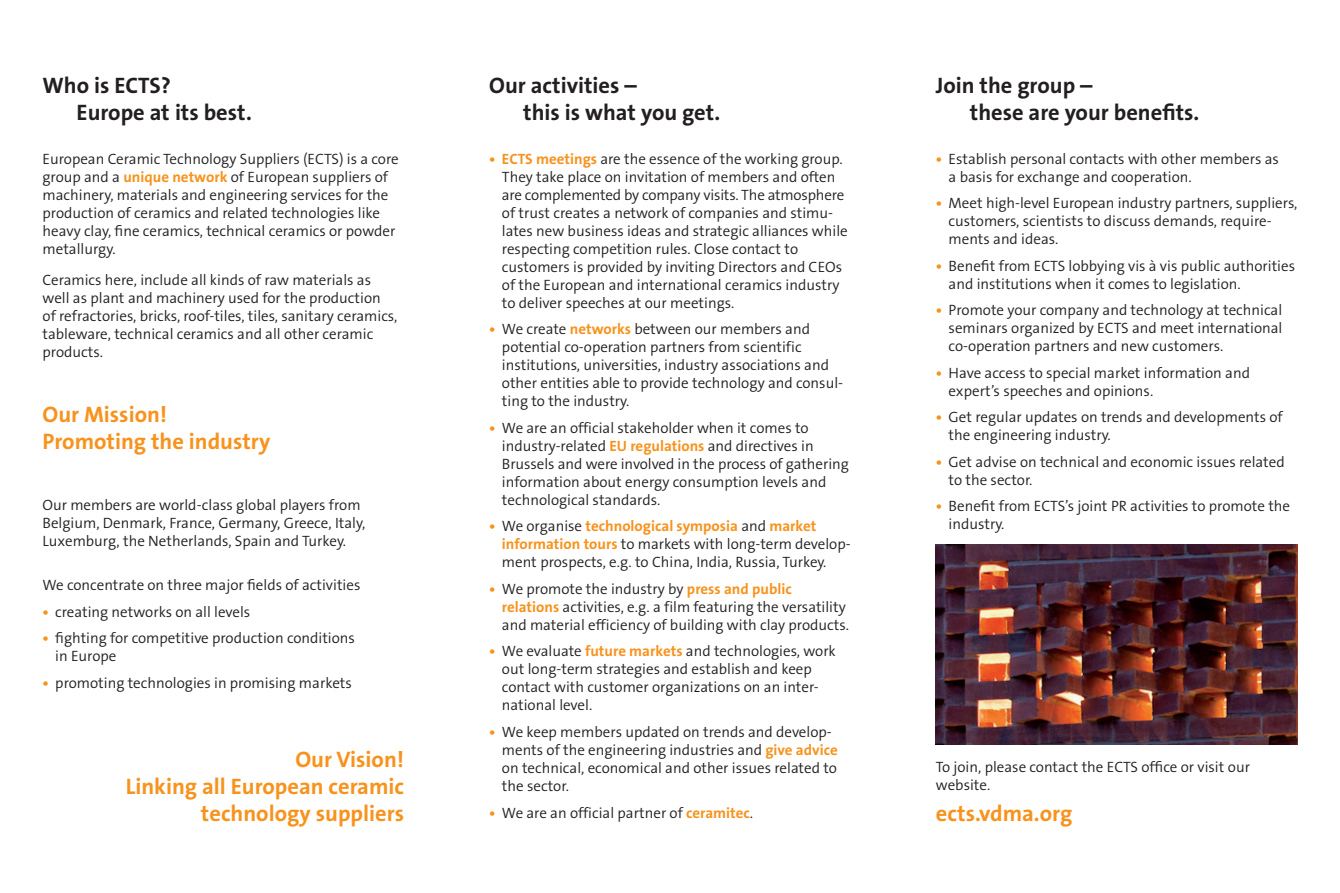
<style>
.page{position:relative;width:1340px;height:893px;background:#fff}
.page>*{position:absolute;margin:0;border:0;box-sizing:border-box;transform-origin:0 0}
.t1{font:700 22.5px/27px "The Sans B7";color:#f7931d}
.t2{font:700 22.5px/27px "The Sans B7";color:#231f20}
.t3{font:300 15px/18px "The Sans B4";color:#231f20}
.t4{font:700 15px "The Sans B7";color:#f7931d}
.s1{font-family:"The Sans B7";font-weight:700;color:#f7931d}
.s2{font-family:"The Sans B4";font-weight:300;color:#231f20}
</style>
<div class="page">
<img style="left:935px;top:544px;width:362px;height:200px">
<h1 class="t2" style="left:77px;top:73px;width:177px;text-indent:-34px">Who is ECTS?<br>Europe at its best.</h1>
<p class="t3" style="left:43px;top:150px;width:357px">European Ceramic Technology Suppliers (ECTS) is a core group and a <span class="s1">unique network</span> of European suppliers of machinery, materials and engineering services for the production of ceramics and related technologies like heavy clay, fine ceramics, technical ceramics or powder metallurgy.</p>
<p class="t3" style="left:43px;top:271px;width:356px">Ceramics here, include all kinds of raw materials as well as plant and machinery used for the production of refractories, bricks, roof-tiles, tiles, sanitary ceramics, tableware, technical ceramics and all other ceramic products.</p>
<h1 class="t1" style="left:43px;top:402px;width:229px">Our Mission!<br>Promoting the industry</h1>
<p class="t3" style="left:43px;top:497px;width:324px">Our members are world-class global players from<br>Belgium, Denmark, France, Germany, Greece, Italy,<br>Luxemburg, the Netherlands, Spain and Turkey.</p>
<p class="t3" style="left:43px;top:576px;width:319px">We concentrate on three major fields of activities</p>
<p class="t3" style="left:43px;top:603px;width:209px"><span class="s1">•</span> creating networks on all levels</p>
<p class="t3" style="left:55px;top:629px;width:301px;text-indent:-13px"><span class="s1">•</span> fighting for competitive production conditions in Europe</p>
<p class="t3" style="left:43px;top:674px;width:311px"><span class="s1">•</span> promoting technologies in promising markets</p>
<h1 class="t1" style="left:126px;top:746px;width:280px;text-align:right">Our Vision!<br>Linking all European ceramic technology suppliers</h1>
<h1 class="t2" style="left:523px;top:73px;width:199px;text-indent:-34px">Our activities –<br>this is what you get.</h1>
<p class="t3" style="left:502px;top:150px;width:347px;text-indent:-13px"><span class="s1">• ECTS meetings</span> are the essence of the working group.<br>They take place on invitation of members and often are complemented by company visits. The atmosphere of trust creates a network of companies and stimu&shy;lates new business ideas and strategic alliances while respecting competition rules. Close contact to customers is provided by inviting Directors and CEOs of the European and international ceramics industry to deliver speeches at our meetings.</p>
<p class="t3" style="left:502px;top:321px;width:343px;text-indent:-13px"><span class="s1">•</span> We create <span class="s1">networks</span> between our members and potential co-operation partners from scientific institutions, universities, industry associations and other entities able to provide technology and consul&shy;ting to the industry.</p>
<p class="t3" style="left:502px;top:419px;width:348px;text-indent:-13px"><span class="s1">•</span> We are an official stakeholder when it comes to industry-related <span class="s1">EU regulations</span> and directives in Brussels and were involved in the process of gathering information about energy consumption levels and technological standards.</p>
<p class="t4" style="left:489px;top:518px;width:329px">• <span class="s2">We organise</span> technological symposia <span class="s2">and</span> market</p>
<p class="t3" style="left:502px;top:536px;width:350px"><span class="s1">information tours</span> to markets with long-term develop&shy;ment prospects, e.g. to China, India, Russia, Turkey.</p>
<p class="t3" style="left:502px;top:580px;width:349px;text-indent:-13px"><span class="s1">•</span> We promote the industry by <span class="s1">press and public relations</span> activities, e.g. a film featuring the versatility and material efficiency of building with clay products.</p>
<p class="t3" style="left:502px;top:643px;width:335px;text-indent:-13px"><span class="s1">•</span> We evaluate <span class="s1">future markets</span> and technologies, work out long-term strategies and establish and keep contact with customer organizations on an inter&shy;national level.</p>
<p class="t3" style="left:502px;top:723px;width:337px;text-indent:-13px"><span class="s1">•</span> We keep members updated on trends and develop&shy;ments of the engineering industries and <span class="s1">give advice </span>on technical, economical and other issues related to the sector.</p>
<p class="t3" style="left:489px;top:804px;width:265px"><span class="s1">•</span> We are an official partner of <span class="s1">ceramitec</span>.</p>
<h1 class="t2" style="left:969px;top:73px;width:231px;text-indent:-34px">Join the group –<br>these are your benefits.</h1>
<p class="t3" style="left:948px;top:150px;width:332px;text-indent:-13px"><span class="s1">•</span> Establish personal contacts with other members as a basis for exchange and cooperation.</p>
<p class="t3" style="left:948px;top:195px;width:350px;text-indent:-13px"><span class="s1">•</span> Meet high-level European industry partners, suppliers, customers, scientists to discuss demands, require&shy;ments and ideas.</p>
<p class="t3" style="left:948px;top:257px;width:348px;text-indent:-13px"><span class="s1">•</span> Benefit from ECTS lobbying vis à vis public authorities and institutions when it comes to legislation.</p>
<p class="t3" style="left:948px;top:302px;width:335px;text-align:justify;text-indent:-13px"><span class="s1">•</span> Promote your company and technology at technical seminars organized by ECTS and meet international co-operation partners and new customers.</p>
<p class="t3" style="left:948px;top:364px;width:303px;text-indent:-13px"><span class="s1">•</span> Have access to special market information and expert’s speeches and opinions.</p>
<p class="t3" style="left:948px;top:409px;width:335px;text-indent:-13px"><span class="s1">•</span> Get regular updates on trends and developments of the engineering industry.</p>
<p class="t3" style="left:948px;top:453px;width:337px;text-indent:-13px"><span class="s1">•</span> Get advise on technical and economic issues related to the sector.</p>
<p class="t3" style="left:948px;top:498px;width:343px;text-indent:-13px"><span class="s1">•</span> Benefit from ECTS’s joint PR activities to promote the industry.</p>
<p class="t3" style="left:935px;top:758px;width:315px">To join, please contact the ECTS office or visit our website.</p>
<h1 class="t1" style="left:935px;top:801px;width:138px">ects.vdma.org</h1>
</div>
